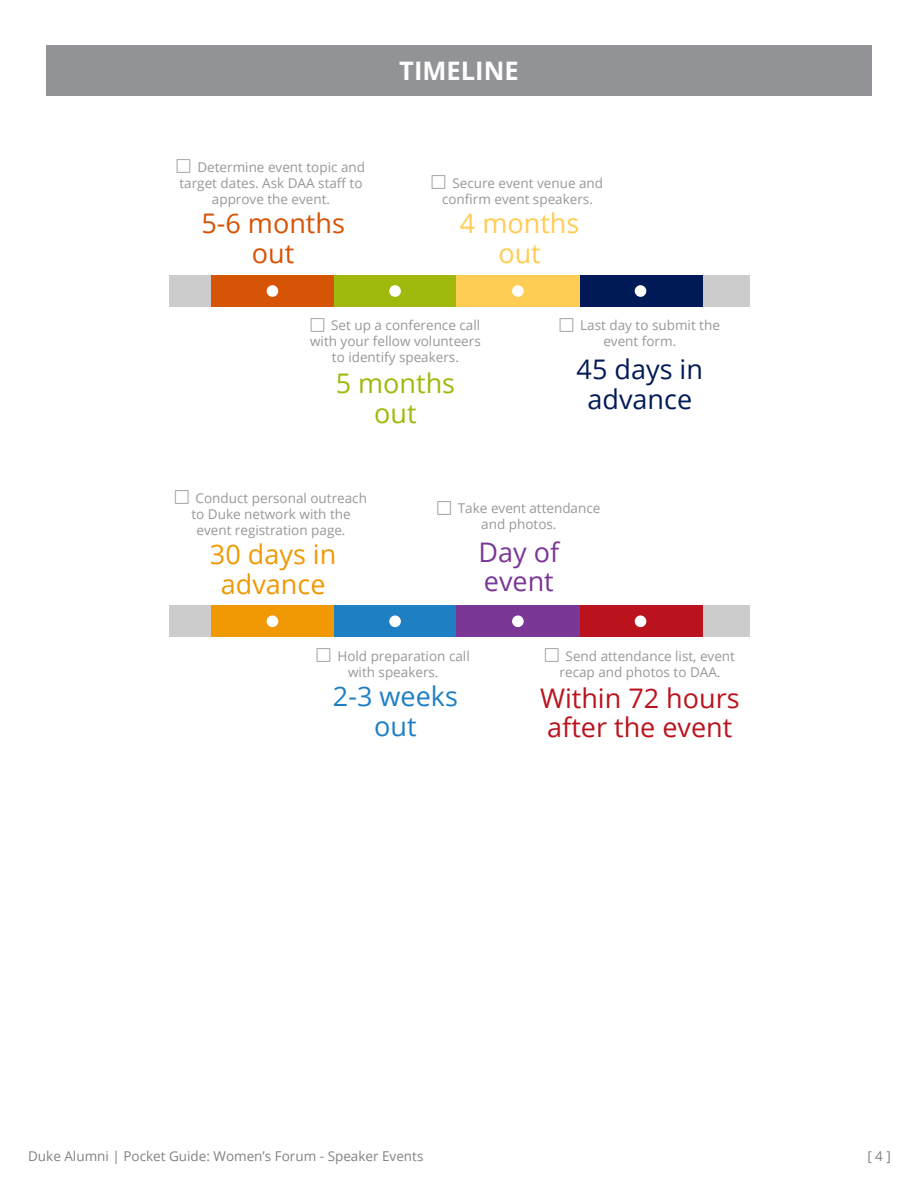
<style>
.page{position:relative;width:918px;height:1188px;background:#fff}
.page>*{position:absolute;margin:0;border:0;box-sizing:border-box;transform-origin:0 0}
.t1{font:27px/29.4px "Open Sans";color:#ba131e}
.t2{font:27px/29.4px "Open Sans";color:#f09905;text-align:center}
.t3{font:27px/29.4px "Open Sans";color:#001a57;text-align:center}
.t4{font:27px/29.4px "Open Sans";color:#d65405;text-align:center}
.t5{font:27px/29.4px "Open Sans";color:#1e7fc3;text-align:center}
.t6{font:27px/29.4px "Open Sans";color:#ffcc54;text-align:center}
.t7{font:27px/29.4px "Open Sans";color:#a1b80d;text-align:center}
.t8{font:27px/29.4px "Open Sans";color:#7a3795}
.t9{font:700 25.5px "Open Sans";color:#fff}
.t10{font:13.5px/16.2px "Open Sans";color:#989899}
.t11{font:13.5px "Open Sans";color:#808285}
</style>
<div class="page">
<div style="left:211px;top:275px;width:123px;height:32px;background:#d65405"></div>
<div style="left:170px;top:275px;width:41px;height:32px;background:#ccc"></div>
<div style="left:702px;top:275px;width:48px;height:32px;background:#ccc"></div>
<div style="left:334px;top:275px;width:123px;height:32px;background:#a1b80d"></div>
<div style="left:457px;top:275px;width:123px;height:32px;background:#ffcc54"></div>
<div style="left:580px;top:275px;width:123px;height:32px;background:#001a57"></div>
<div style="left:267px;top:285px;width:11px;height:12px;background:#fff;border-radius:50%"></div>
<div style="left:389px;top:285px;width:12px;height:12px;background:#fff;border-radius:50%"></div>
<div style="left:512px;top:285px;width:12px;height:12px;background:#fff;border-radius:50%"></div>
<div style="left:635px;top:285px;width:11px;height:12px;background:#fff;border-radius:50%"></div>
<div style="left:211px;top:606px;width:123px;height:31px;background:#f09905"></div>
<div style="left:170px;top:606px;width:41px;height:31px;background:#ccc"></div>
<div style="left:702px;top:606px;width:48px;height:31px;background:#ccc"></div>
<div style="left:334px;top:606px;width:123px;height:31px;background:#1e7fc3"></div>
<div style="left:457px;top:606px;width:123px;height:31px;background:#7a3795"></div>
<div style="left:580px;top:606px;width:123px;height:31px;background:#ba131e"></div>
<div style="left:267px;top:615px;width:11px;height:12px;background:#fff;border-radius:50%"></div>
<div style="left:389px;top:615px;width:12px;height:12px;background:#fff;border-radius:50%"></div>
<div style="left:512px;top:615px;width:12px;height:12px;background:#fff;border-radius:50%"></div>
<div style="left:635px;top:615px;width:11px;height:12px;background:#fff;border-radius:50%"></div>
<div style="left:46px;top:45px;width:826px;height:50px;background:#919396"></div>
<p class="t10" style="left:197px;top:158px;width:169px">Determine event topic and</p>
<p class="t10" style="left:180px;top:175px;width:185px">target dates. Ask DAA staff to</p>
<p class="t10" style="left:212px;top:191px;width:120px">approve the event.</p>
<h1 class="t4" style="left:201px;top:208px;width:145px">5-6 months out</h1>
<h2 class="t9" style="left:399px;top:53px;width:121px">TIMELINE</h2>
<p class="t10" style="left:442px;top:175px;width:163px;text-indent:10px">Secure event venue and confirm event speakers.</p>
<h1 class="t6" style="left:460px;top:208px;width:121px">4 months out</h1>
<p class="t10" style="left:331px;top:317px;width:151px">Set up a conference call</p>
<p class="t10" style="left:310px;top:333px;width:172px">with your fellow volunteers</p>
<p class="t10" style="left:332px;top:349px;width:129px">to identify speakers.</p>
<h1 class="t7" style="left:336px;top:368px;width:121px">5 months out</h1>
<p class="t10" style="left:603px;top:317px;width:118px;text-indent:-23px">Last day to submit the event form.</p>
<h1 class="t3" style="left:577px;top:354px;width:128px">45 days in advance</h1>
<p class="t10" style="left:196px;top:489px;width:173px">Conduct personal outreach</p>
<p class="t10" style="left:191px;top:505px;width:161px">to Duke network with the</p>
<p class="t10" style="left:197px;top:522px;width:151px">event registration page.</p>
<h1 class="t2" style="left:210px;top:539px;width:128px">30 days in advance</h1>
<p class="t10" style="left:481px;top:500px;width:121px;text-indent:-23px">Take event attendance and photos.</p>
<h1 class="t8" style="left:478px;top:536px;width:82px">Day of event</h1>
<p class="t10" style="left:348px;top:648px;width:123px;text-indent:-11px">Hold preparation call with speakers.</p>
<h1 class="t5" style="left:333px;top:681px;width:126px">2-3 weeks out</h1>
<p class="t10" style="left:560px;top:648px;width:177px;text-indent:6px">Send attendance list, event recap and photos to DAA.</p>
<h1 class="t1" style="left:540px;top:682px;width:201px">Within 72 hours after the event</h1>
<p class="t11" style="left:28px;top:1147px;width:397px">Duke Alumni | Pocket Guide: Women’s Forum - Speaker Events</p>
<p class="t11" style="left:867px;top:1147px;width:25px">[ 4 ]</p>
</div>
